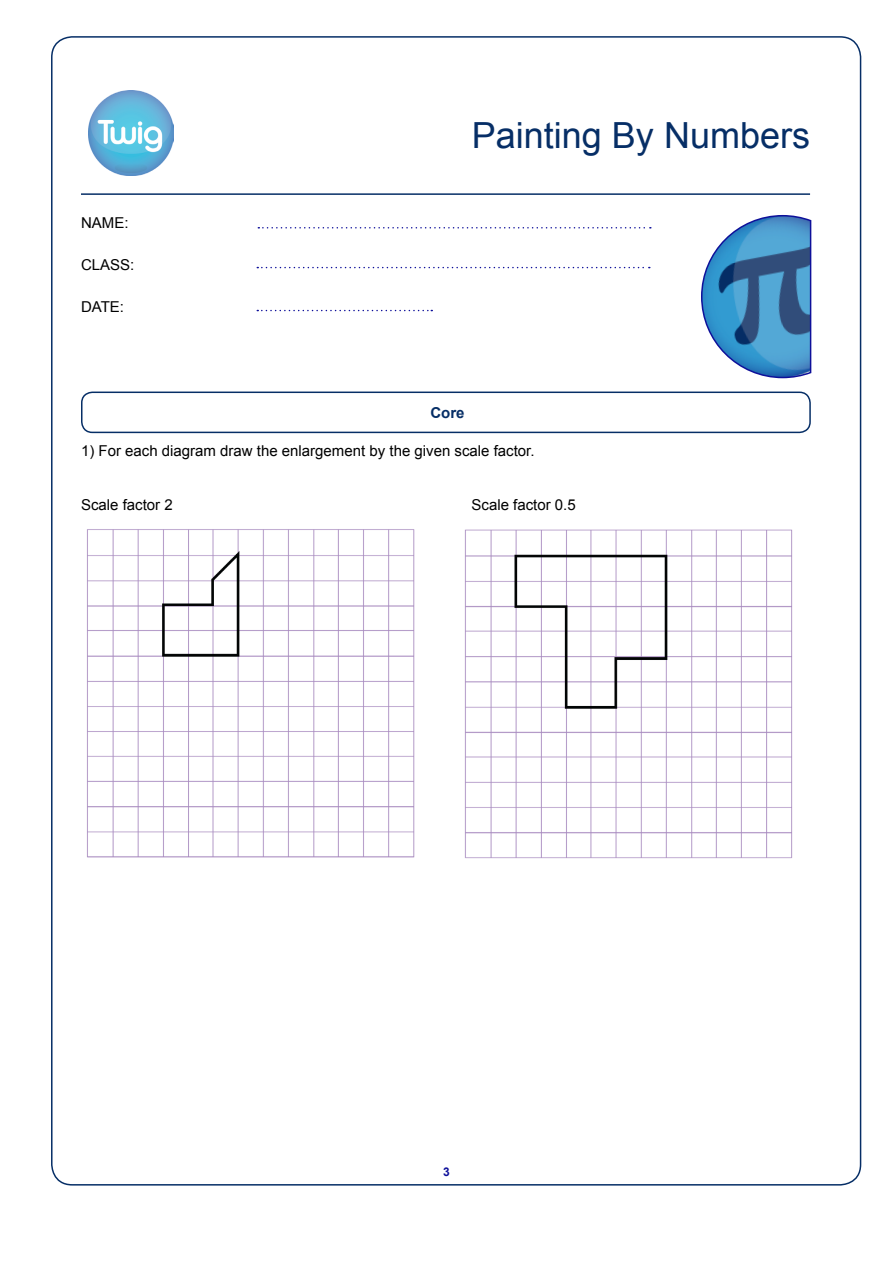
<style>
.page{position:relative;width:893px;height:1263px;background:#fff}
.page>*{position:absolute;margin:0;border:0;box-sizing:border-box;transform-origin:0 0}
.t1{font:36px "Arial";color:#062e66}
.t2{font:15px "Arial";color:#000}
.t3{font:700 15px "Arial";color:#062e66}
.t4{font:700 12px "Arial";color:#0e109a}
</style>
<div class="page">
<hr style="left:81px;top:193px;width:729px;height:2px;background:#062e66">
<svg style="left:258px;top:227px;width:393px;height:1px"></svg>
<svg style="left:257px;top:267px;width:393px;height:1px"></svg>
<svg style="left:257px;top:310px;width:175px;height:1px"></svg>
<div style="left:81px;top:392px;width:730px;height:41px;border:2px solid #062e66;border-radius:11px"></div>
<svg style="left:701px;top:215px;width:111px;height:164px"></svg>
<img style="left:88px;top:90px;width:86px;height:86px">
<img style="left:87px;top:529px;width:328px;height:329px">
<img style="left:464px;top:529px;width:329px;height:330px">
<p class="t2" style="left:81px;top:213px;width:49px">NAME:</p>
<p class="t2" style="left:81px;top:255px;width:55px">CLASS:</p>
<p class="t2" style="left:81px;top:297px;width:45px">DATE:</p>
<h1 class="t1" style="left:472px;top:112px;width:340px">Painting By Numbers</h1>
<p class="t3" style="left:430px;top:403px;width:36px">Core</p>
<p class="t2" style="left:81px;top:441px;width:455px">1) For each diagram draw the enlargement by the given scale factor.</p>
<p class="t2" style="left:81px;top:495px;width:93px">Scale factor 2</p>
<p class="t2" style="left:472px;top:495px;width:106px">Scale factor 0.5</p>
<p class="t4" style="left:443px;top:1164px;width:8px">3</p>
</div>
